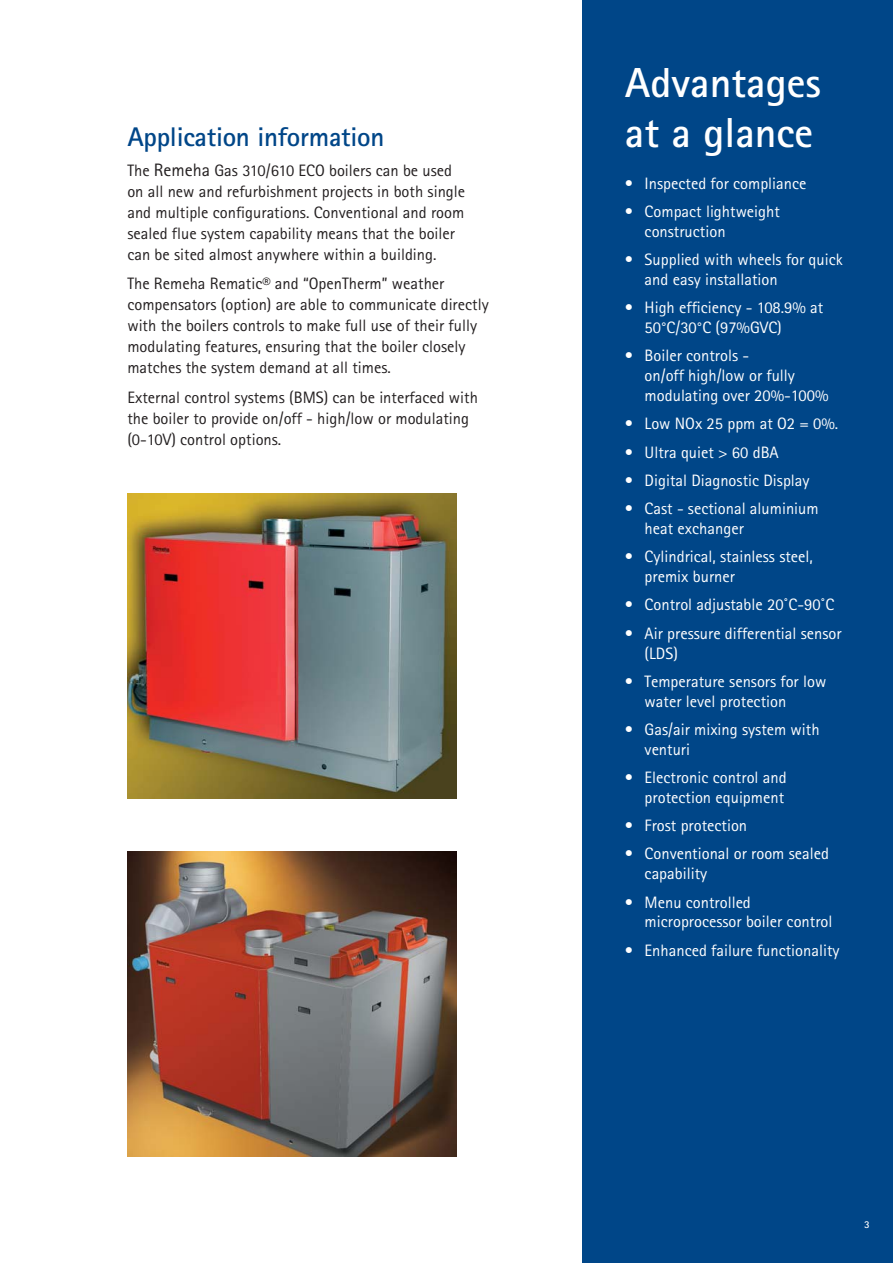
<style>
.page{position:relative;width:893px;height:1263px;background:#fff}
.page>*{position:absolute;margin:0;border:0;box-sizing:border-box;transform-origin:0 0}
.t1{font:700 42px/50.4px "Rotis Sans Serif";color:#fff}
.t2{font:700 27px "Rotis Sans Serif";letter-spacing:-.01em;color:#004688}
.t3{font:16.5px/19.8px "Rotis Sans Serif";color:#fff}
.t4{font:16.5px/21px "Rotis Sans Serif";color:#231f20}
.t5{font:700 10.5px "Rotis Sans Serif";color:#fff}
.s1{font-size:18px}
</style>
<div class="page">
<div style="left:582px;top:0;width:310px;height:1263px;background:#004688"></div>
<img style="left:127px;top:493px;width:330px;height:306px">
<img style="left:127px;top:851px;width:330px;height:306px">
<h2 class="t2" style="left:127px;top:128px;width:259px">Application information</h2>
<p class="t4" style="left:127px;top:161px;width:339px">The <span class="s1">Remeha</span> Gas 310/610 ECO boilers can be used on all new and refurbishment projects in both single and multiple configurations. Conventional and room sealed flue system capability means that the boiler can be sited almost anywhere within a building.</p>
<p class="t4" style="left:127px;top:275px;width:363px">The Remeha Rematic® and “OpenTherm” weather compensators (option) are able to communicate directly with the boilers controls to make full use of their fully modulating features, ensuring that the boiler closely matches the system demand at all times.</p>
<p class="t4" style="left:127px;top:388px;width:352px">External control systems (BMS) can be interfaced with the boiler to provide on/off - high/low or modulating (0-10V) control options.</p>
<h1 class="t1" style="left:625px;top:62px;width:197px">Advantages at a glance</h1>
<p class="t3" style="left:625px;top:175px;width:183px">• Inspected for compliance</p>
<p class="t3" style="left:645px;top:203px;width:137px;text-indent:-20px">• Compact lightweight construction</p>
<p class="t3" style="left:645px;top:251px;width:200px;text-indent:-20px">• Supplied with wheels for quick and easy installation</p>
<p class="t3" style="left:645px;top:299px;width:180px;text-indent:-20px">• High efficiency - 108.9% at<br>50°C/30°C (97%GVC)</p>
<p class="t3" style="left:645px;top:348px;width:185px;text-indent:-20px">• Boiler controls -<br>on/off high/low or fully modulating over 20%-100%</p>
<p class="t3" style="left:625px;top:415px;width:215px">• Low NOx 25 ppm at O2 = 0%.</p>
<p class="t3" style="left:625px;top:444px;width:155px">• Ultra quiet &gt; 60 dBA</p>
<p class="t3" style="left:625px;top:472px;width:186px">• Digital Diagnostic Display</p>
<p class="t3" style="left:645px;top:500px;width:176px;text-indent:-20px">• Cast - sectional aluminium heat exchanger</p>
<p class="t3" style="left:645px;top:549px;width:170px;text-indent:-20px">• Cylindrical, stainless steel, premix burner</p>
<p class="t3" style="left:625px;top:597px;width:211px">• Control adjustable 20˚C-90˚C</p>
<p class="t3" style="left:645px;top:625px;width:198px;text-indent:-20px">• Air pressure differential sensor (LDS)</p>
<p class="t3" style="left:645px;top:673px;width:183px;text-indent:-20px">• Temperature sensors for low water level protection</p>
<p class="t3" style="left:645px;top:721px;width:177px;text-indent:-20px">• Gas/air mixing system with venturi</p>
<p class="t3" style="left:625px;top:769px;width:163px;text-align:right">• Electronic control and protection equipment</p>
<p class="t3" style="left:625px;top:817px;width:124px">• Frost protection</p>
<p class="t3" style="left:645px;top:846px;width:186px;text-indent:-20px">• Conventional or room sealed capability</p>
<p class="t3" style="left:645px;top:894px;width:189px;text-indent:-20px">• Menu controlled microprocessor boiler control</p>
<p class="t3" style="left:625px;top:942px;width:216px">• Enhanced failure functionality</p>
<p class="t5" style="left:864px;top:1220px;width:7px">3</p>
</div>
